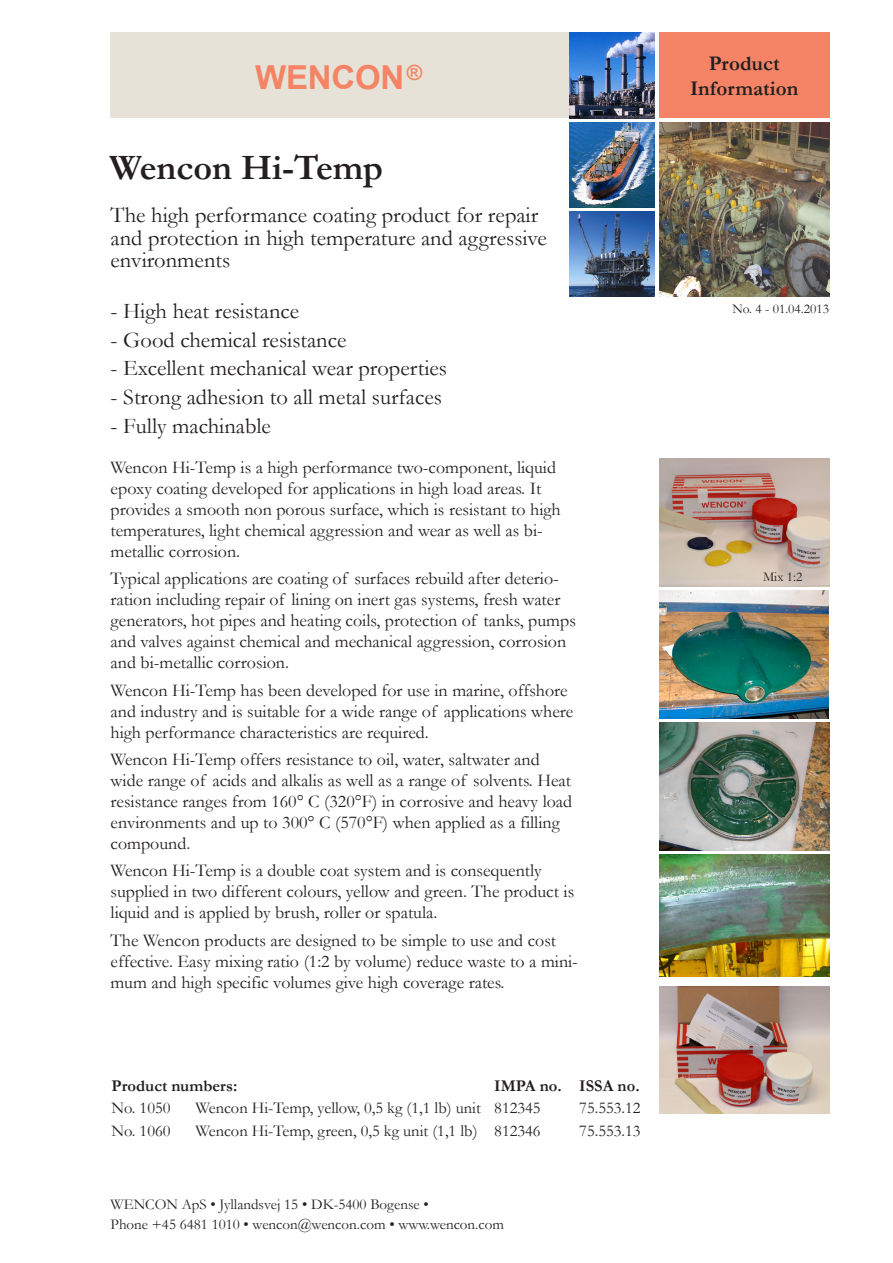
<style>
.page{position:relative;width:893px;height:1263px;background:#fff}
.page>*{position:absolute;margin:0;border:0;box-sizing:border-box;transform-origin:0 0}
.t1{font:700 36px "Garamond";color:#231f20}
.t2{font:700 33px "Arial";letter-spacing:-.005em;color:#f48465}
.Punkttekst_indryk{font:22.5px "Garamond";color:#231f20}
.Punkttekst_u_indryk{font:22.5px/22.5px "Garamond";color:#231f20}
.Header_centr{font:700 21px "Garamond";color:#231f20}
.Brødtekst_12{font:18px/21px "Garamond";color:#231f20}
.t3{font:18px "Times New Roman";color:#231f20}
.Prod__nr{font:16.5px "Garamond";color:#231f20}
.Prod__nr__bold{font:700 16.5px "Garamond";color:#231f20}
.t4{font:15px/19.5px "Garamond";color:#231f20}
.Billedtekst_9{font:13.5px "Garamond";color:#231f20}
</style>
<div class="page">
<img style="left:659px;top:122px;width:170px;height:175px">
<img style="left:660px;top:459px;width:170px;height:127px">
<img style="left:660px;top:986px;width:169px;height:128px">
<img style="left:660px;top:591px;width:169px;height:127px">
<img style="left:660px;top:854px;width:170px;height:123px">
<img style="left:660px;top:722px;width:170px;height:128px">
<div style="left:111px;top:33px;width:544px;height:85px;background:#e6e2d7"></div>
<div style="left:659px;top:33px;width:170px;height:85px;background:#f48465"></div>
<img style="left:570px;top:33px;width:85px;height:85px">
<img style="left:570px;top:122px;width:85px;height:85px">
<img style="left:570px;top:212px;width:85px;height:85px">
<h2 class="t2" style="left:255px;top:55px;width:169px">WENCON<sup>®</sup></h2>
<p class="t1" style="left:109px;top:143px;width:275px">Wencon Hi-Temp</p>
<p class="Punkttekst_u_indryk" style="left:111px;top:203px;width:438px">The high performance coating product for repair and protection in high temperature and aggressive environments</p>
<p class="Punkttekst_indryk" style="left:111px;top:295px;width:190px">- High heat resistance</p>
<p class="Punkttekst_indryk" style="left:111px;top:324px;width:237px">- Good chemical resistance</p>
<p class="Punkttekst_indryk" style="left:111px;top:353px;width:338px">- Excellent mechanical wear properties</p>
<p class="Punkttekst_indryk" style="left:111px;top:382px;width:333px">- Strong adhesion to all metal surfaces</p>
<p class="Punkttekst_indryk" style="left:111px;top:411px;width:162px">- Fully machinable</p>
<p class="Brødtekst_12" style="left:111px;top:456px;width:452px">Wencon Hi-Temp is a high performance two-component, liquid epoxy coating developed for applications in high load areas. It provides a smooth non porous surface, which is resistant to high temperatures, light chemical aggression and wear as well as bi&shy;metallic corrosion.</p>
<p class="Brødtekst_12" style="left:111px;top:568px;width:467px">Typical applications are coating of surfaces rebuild after deterio&shy;ration including repair of lining on inert gas systems, fresh water generators, hot pipes and heating coils, protection of tanks, pumps and valves against chemical and mechanical aggression, corrosion and bi-metallic corrosion.</p>
<p class="Brødtekst_12" style="left:111px;top:679px;width:464px">Wencon Hi-Temp has been developed for use in marine, offshore and industry and is suitable for a wide range of applications where high performance characteristics are required.</p>
<p class="Brødtekst_12" style="left:111px;top:748px;width:463px">Wencon Hi-Temp offers resistance to oil, water, saltwater and wide range of acids and alkalis as well as a range of solvents. Heat resistance ranges from 160° C (320°F) in corrosive and heavy load environments and up to 300° C (570°F) when applied as a filling compound.</p>
<p class="Brødtekst_12" style="left:111px;top:860px;width:465px">Wencon Hi-Temp is a double coat system and is consequently supplied in two different colours, yellow and green. The product is liquid and is applied by brush, roller or spatula.</p>
<p class="Brødtekst_12" style="left:111px;top:929px;width:469px">The Wencon products are designed to be simple to use and cost effective. Easy mixing ratio (1:2 by volume) reduce waste to a mini&shy;mum and high specific volumes give high coverage rates.</p>
<p class="Prod__nr__bold" style="left:112px;top:1074px;width:127px">Product numbers:</p>
<p class="Prod__nr__bold" style="left:494px;top:1074px;width:147px">IMPA no. ISSA no.</p>
<p class="Prod__nr" style="left:112px;top:1097px;width:61px">No. 1050</p>
<p class="Prod__nr" style="left:196px;top:1097px;width:347px">Wencon Hi-Temp, yellow, 0,5 kg (1,1 lb) unit 812345</p>
<p class="Prod__nr" style="left:579px;top:1097px;width:63px">75.553.12</p>
<p class="Prod__nr" style="left:112px;top:1120px;width:61px">No. 1060</p>
<p class="Prod__nr" style="left:196px;top:1120px;width:347px">Wencon Hi-Temp, green, 0,5 kg unit (1,1 lb) 812346</p>
<p class="Prod__nr" style="left:579px;top:1120px;width:63px">75.553.13</p>
<p class="t4" style="left:111px;top:1194px;width:395px">WENCON ApS • Jyllandsvej 15 • DK-5400 Bogense •<br>Phone +45 6481 1010 • wencon@wencon.com • www.wencon.com</p>
<p class="Header_centr" style="left:709px;top:49px;width:72px">Product</p>
<p class="Header_centr" style="left:690px;top:74px;width:110px">Information</p>
<p class="Billedtekst_9" style="left:732px;top:299px;width:98px">No. 4 - 01.04.2013</p>
<p class="t3" style="left:761px;top:565px;width:59px">Mix 2:1</p>
<p class="Billedtekst_9" style="left:763px;top:568px;width:41px">Mix 1:2</p>
</div>
